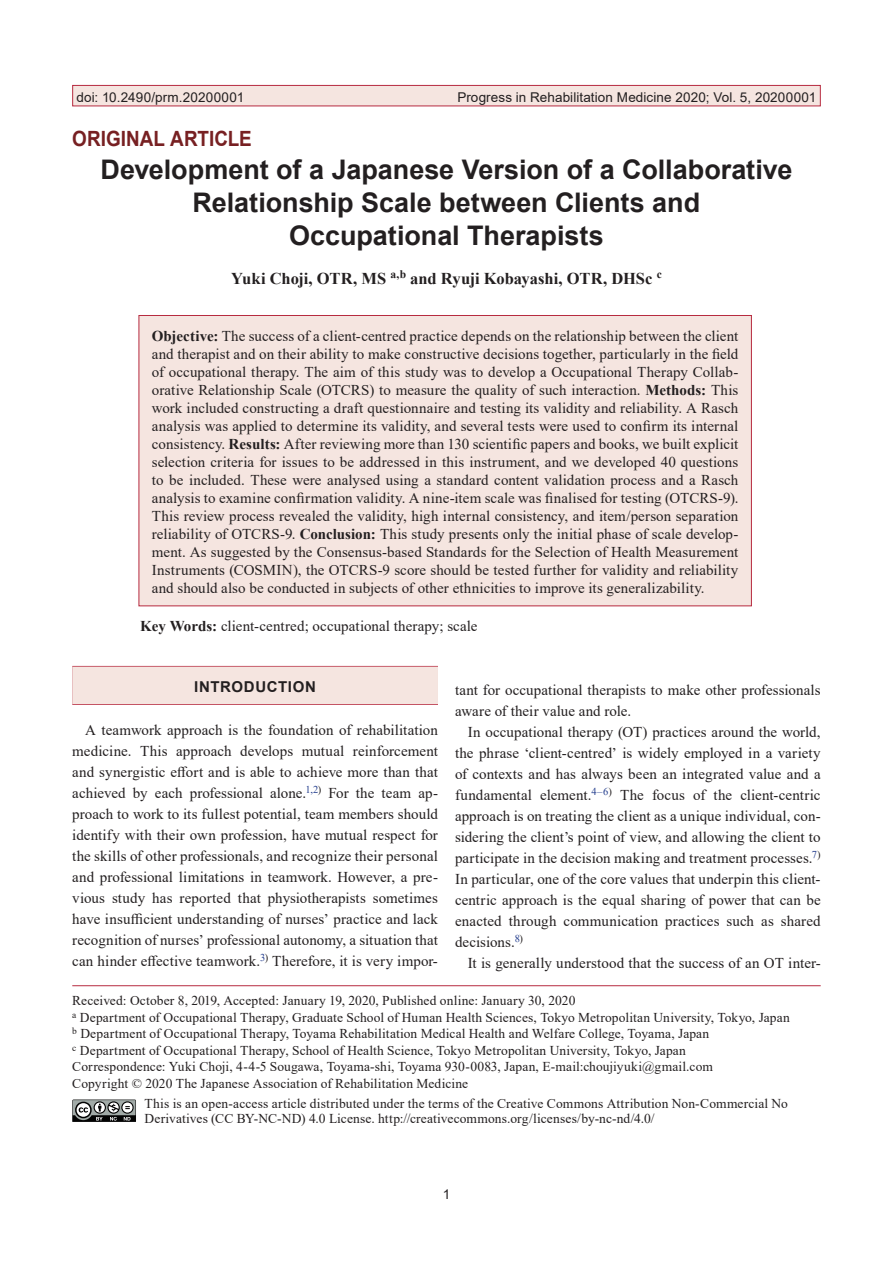
<style>
.page{position:relative;width:893px;height:1263px;background:#fff}
.page>*{position:absolute;margin:0;border:0;box-sizing:border-box;transform-origin:0 0}
.t1{font:700 27px/33px "Arial";color:#231f20;text-align:center}
.t2{font:700 21px "Arial";color:#772022;scale:.9 1}
.t3{font:700 16.5px "Times New Roman";letter-spacing:-.01em;color:#231f20}
.t4{font:15px/21px "Times New Roman";letter-spacing:.005em;color:#231f20;text-align:justify}
.t5{font:700 15px "Arial";letter-spacing:.04em;color:#231f20}
.t6{font:13.5px/16.5px "Times New Roman";letter-spacing:.01em;color:#231f20}
.t7{font:13.5px "Arial";letter-spacing:.01em;color:#231f20}
.s1{font-weight:700}
</style>
<div class="page">
<svg style="left:72px;top:666px;width:366px;height:39px"></svg>
<div style="left:72px;top:667px;width:366px;height:37px;background:#f5e5e0"></div>
<svg style="left:72px;top:1099px;width:64px;height:23px"></svg>
<hr style="left:72px;top:985px;width:749px;height:1px;background:#b72b40">
<div style="left:72px;top:85px;width:749px;height:21px;background:#f5e5e0;border:1px solid #b72b40"></div>
<div style="left:139px;top:315px;width:612px;height:291px;background:#f5e5e0"></div>
<div style="left:139px;top:315px;width:613px;height:291px;border:1px solid #b72b40"></div>
<p class="t7" style="left:77px;top:88px;width:169px">doi: 10.2490/prm.20200001</p>
<p class="t7" style="left:457px;top:88px;width:360px">Progress in Rehabilitation Medicine 2020; Vol. 5, 20200001</p>
<h2 class="t2" style="left:72px;top:123px;width:201px">ORIGINAL ARTICLE</h2>
<h1 class="t1" style="left:100px;top:153px;width:693px">Development of a Japanese Version of a Collaborative<br>Relationship Scale between Clients and<br>Occupational Therapists</h1>
<p class="t3" style="left:231px;top:266px;width:432px">Yuki Choji, OTR, MS <sup>a,b</sup> and Ryuji Kobayashi, OTR, DHSc <sup>c</sup></p>
<p class="t4" style="left:152px;top:326px;width:588px;line-height:18px"><span class="s1">Objective:</span> The success of a client-centred practice depends on the relationship between the client and therapist and on their ability to make constructive decisions together, particularly in the field of occupational therapy. The aim of this study was to develop a Occupational Therapy Collab&shy;orative Relationship Scale (OTCRS) to measure the quality of such interaction. <span class="s1">Methods:</span> This work included constructing a draft questionnaire and testing its validity and reliability. A Rasch analysis was applied to determine its validity, and several tests were used to confirm its internal consistency. <span class="s1">Results:</span> After reviewing more than 130 scientific papers and books, we built explicit selection criteria for issues to be addressed in this instrument, and we developed 40 questions to be included. These were analysed using a standard content validation process and a Rasch analysis to examine confirmation validity. A nine-item scale was finalised for testing (OTCRS-9).<br>This review process revealed the validity, high internal consistency, and item/person separation reliability of OTCRS-9. <span class="s1">Conclusion:</span> This study presents only the initial phase of scale develop&shy;ment. As suggested by the Consensus-based Standards for the Selection of Health Measurement Instruments (COSMIN), the OTCRS-9 score should be tested further for validity and reliability and should also be conducted in subjects of other ethnicities to improve its generalizability.</p>
<p class="t4" style="left:140px;top:615px;width:339px"><span class="s1">Key Words:</span> client-centred; occupational therapy; scale</p>
<p class="t5" style="left:194px;top:676px;width:123px">INTRODUCTION</p>
<p class="t4" style="left:72px;top:719px;width:367px;text-indent:13px">A teamwork approach is the foundation of rehabilitation medicine. This approach develops mutual reinforcement and synergistic effort and is able to achieve more than that achieved by each professional alone.<sup>1,2</sup><sup>)</sup> For the team ap&shy;proach to work to its fullest potential, team members should identify with their own profession, have mutual respect for the skills of other professionals, and recognize their personal and professional limitations in teamwork. However, a pre&shy;vious study has reported that physiotherapists sometimes have insufficient understanding of nurses’ practice and lack recognition of nurses’ professional autonomy, a situation that can hinder effective teamwork.<sup>3</sup><sup>)</sup> Therefore, it is very impor-</p>
<p class="t4" style="left:455px;top:679px;width:367px">tant for occupational therapists to make other professionals aware of their value and role.</p>
<p class="t4" style="left:455px;top:721px;width:367px;text-indent:13px">In occupational therapy (OT) practices around the world, the phrase ‘client-centred’ is widely employed in a variety of contexts and has always been an integrated value and a fundamental element.<sup>4–6</sup><sup>)</sup> The focus of the client-centric approach is on treating the client as a unique individual, con&shy;sidering the client’s point of view, and allowing the client to participate in the decision making and treatment processes.<sup>7</sup><sup>)<br></sup>In particular, one of the core values that underpin this client&shy;centric approach is the equal sharing of power that can be enacted through communication practices such as shared decisions.<sup>8</sup><sup>)</sup></p>
<p class="t4" style="left:468px;top:952px;width:354px">It is generally understood that the success of an OT inter-</p>
<p class="t6" style="left:72px;top:992px;width:719px">Received: October 8, 2019, Accepted: January 19, 2020, Published online: January 30, 2020<br><sup>a</sup> Department of Occupational Therapy, Graduate School of Human Health Sciences, Tokyo Metropolitan University, Tokyo, Japan <sup>b</sup> Department of Occupational Therapy, Toyama Rehabilitation Medical Health and Welfare College, Toyama, Japan<br><sup>c</sup> Department of Occupational Therapy, School of Health Science, Tokyo Metropolitan University, Tokyo, Japan<br>Correspondence: Yuki Choji, 4-4-5 Sougawa, Toyama-shi, Toyama 930-0083, Japan, E-mail:choujiyuki@gmail.com<br>Copyright © 2020 The Japanese Association of Rehabilitation Medicine</p>
<p class="t6" style="left:145px;top:1096px;width:645px;line-height:15px">This is an open-access article distributed under the terms of the Creative Commons Attribution Non-Commercial No<br>Derivatives (CC BY-NC-ND) 4.0 License. http://creativecommons.org/licenses/by-nc-nd/4.0/</p>
<p class="t7" style="left:443px;top:1185px;width:9px">1</p>
</div>
